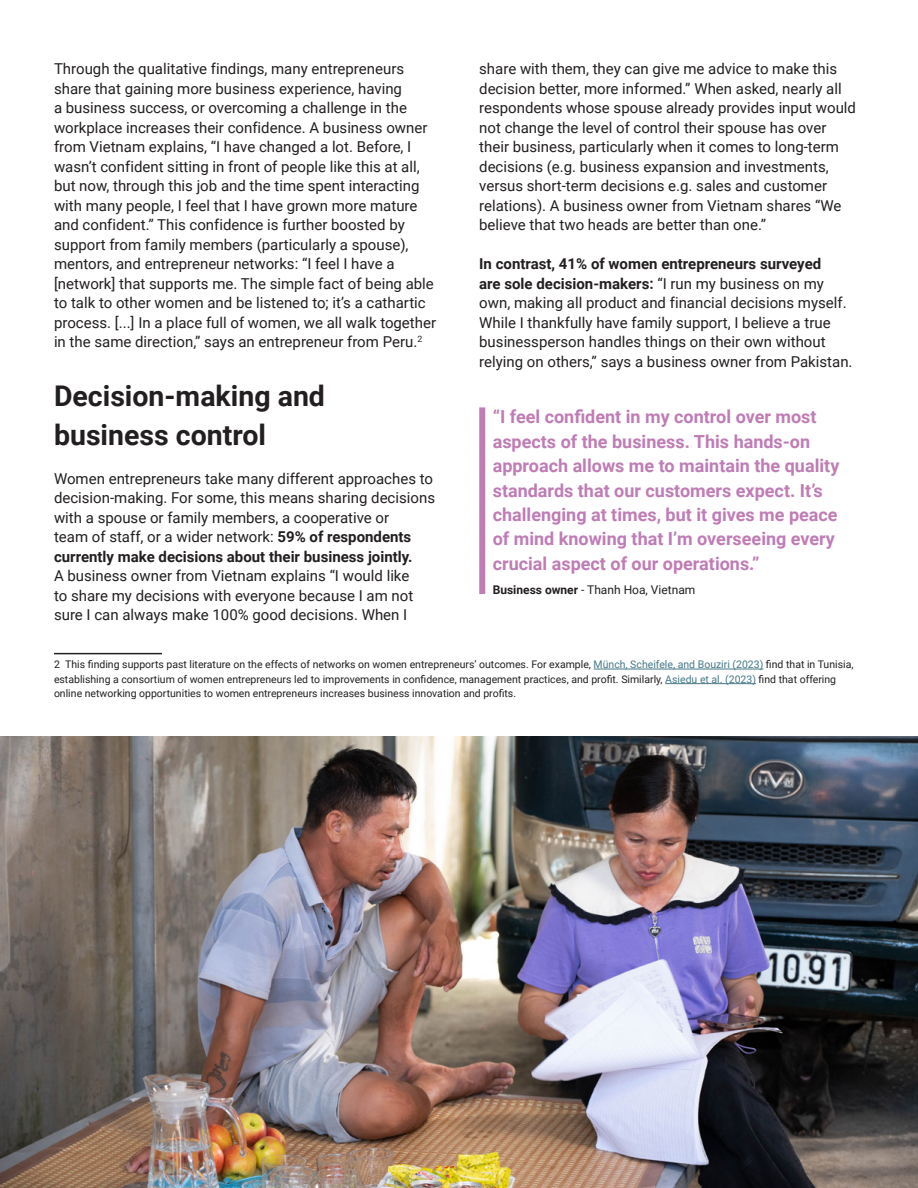
<style>
.page{position:relative;width:918px;height:1188px;background:#fff}
.page>*{position:absolute;margin:0;border:0;box-sizing:border-box;transform-origin:0 0}
._19_26_Header_Black{font:700 28.5px/39px "Roboto";color:#231f20}
._10_13_Pull_Quote{font:700 18px/24.3px "Roboto";color:#bf7cb5}
._10_13_Text_Black_No_Indent_SA{font:15px/19.5px "Roboto";color:#231f20}
._10_13_Pull_Quote_Author{font:12px "Roboto";color:#231f20}
.footnote{font:10.5px/14.7px "Roboto";color:#231f20}
.s1{font-weight:700}
.s2{color:#467886}
</style>
<div class="page">
<img style="left:0;top:736px;width:918px;height:452px">
<hr style="left:54px;top:653px;width:108px;height:1px;background:#231f20">
<hr style="left:594px;top:669px;width:169px;height:1px;background:#467886">
<hr style="left:665px;top:683px;width:91px;height:1px;background:#467886">
<div style="left:479px;top:407px;width:6px;height:187px;background:#bf7cb5"></div>
<p class="_10_13_Text_Black_No_Indent_SA" style="left:54px;top:59px;width:384px">Through the qualitative findings, many entrepreneurs share that gaining more business experience, having<br>a business success, or overcoming a challenge in the workplace increases their confidence. A business owner from Vietnam explains, “I have changed a lot. Before, I wasn’t confident sitting in front of people like this at all, but now, through this job and the time spent interacting with many people, I feel that I have grown more mature and confident.” This confidence is further boosted by support from family members (particularly a spouse), mentors, and entrepreneur networks: “I feel I have a [network] that supports me. The simple fact of being able to talk to other women and be listened to; it’s a cathartic process. [...] In a place full of women, we all walk together in the same direction,” says an entrepreneur from Peru.<sup>2</sup></p>
<p class="_19_26_Header_Black" style="left:54px;top:375px;width:273px">Decision-making and business control</p>
<p class="_10_13_Text_Black_No_Indent_SA" style="left:54px;top:468px;width:383px">Women entrepreneurs take many different approaches to decision-making. For some, this means sharing decisions with a spouse or family members, a cooperative or<br>team of staff, or a wider network: <span class="s1">59% of respondents currently make decisions about their business jointly.<br></span>A business owner from Vietnam explains “I would like<br>to share my decisions with everyone because I am not sure I can always make 100% good decisions. When I</p>
<p class="footnote" style="left:54px;top:657px;width:801px">2 This finding supports past literature on the effects of networks on women entrepreneurs’ outcomes. For example, <span class="s2">Münch, Scheifele, and Bouziri (2023)</span> find that in Tunisia, establishing a consortium of women entrepreneurs led to improvements in confidence, management practices, and profit. Similarly, <span class="s2">Asiedu et al. (2023)</span> find that offering online networking opportunities to women entrepreneurs increases business innovation and profits.</p>
<p class="_10_13_Text_Black_No_Indent_SA" style="left:479px;top:59px;width:378px">share with them, they can give me advice to make this decision better, more informed.” When asked, nearly all respondents whose spouse already provides input would not change the level of control their spouse has over their business, particularly when it comes to long-term decisions (e.g. business expansion and investments, versus short-term decisions e.g. sales and customer relations). A business owner from Vietnam shares “We believe that two heads are better than one.”</p>
<p class="_10_13_Text_Black_No_Indent_SA" style="left:479px;top:254px;width:375px"><span class="s1">In contrast, 41% of women entrepreneurs surveyed<br>are sole decision-makers:</span> “I run my business on my own, making all product and financial decisions myself.<br>While I thankfully have family support, I believe a true businessperson handles things on their own without relying on others,” says a business owner from Pakistan.</p>
<p class="_10_13_Pull_Quote" style="left:493px;top:404px;width:348px">“I feel confident in my control over most aspects of the business. This hands-on approach allows me to maintain the quality standards that our customers expect. It’s challenging at times, but it gives me peace of mind knowing that I’m overseeing every crucial aspect of our operations.”</p>
<p class="_10_13_Pull_Quote_Author" style="left:493px;top:581px;width:204px"><span class="s1">Business owner</span> - Thanh Hoa, Vietnam</p>
</div>
